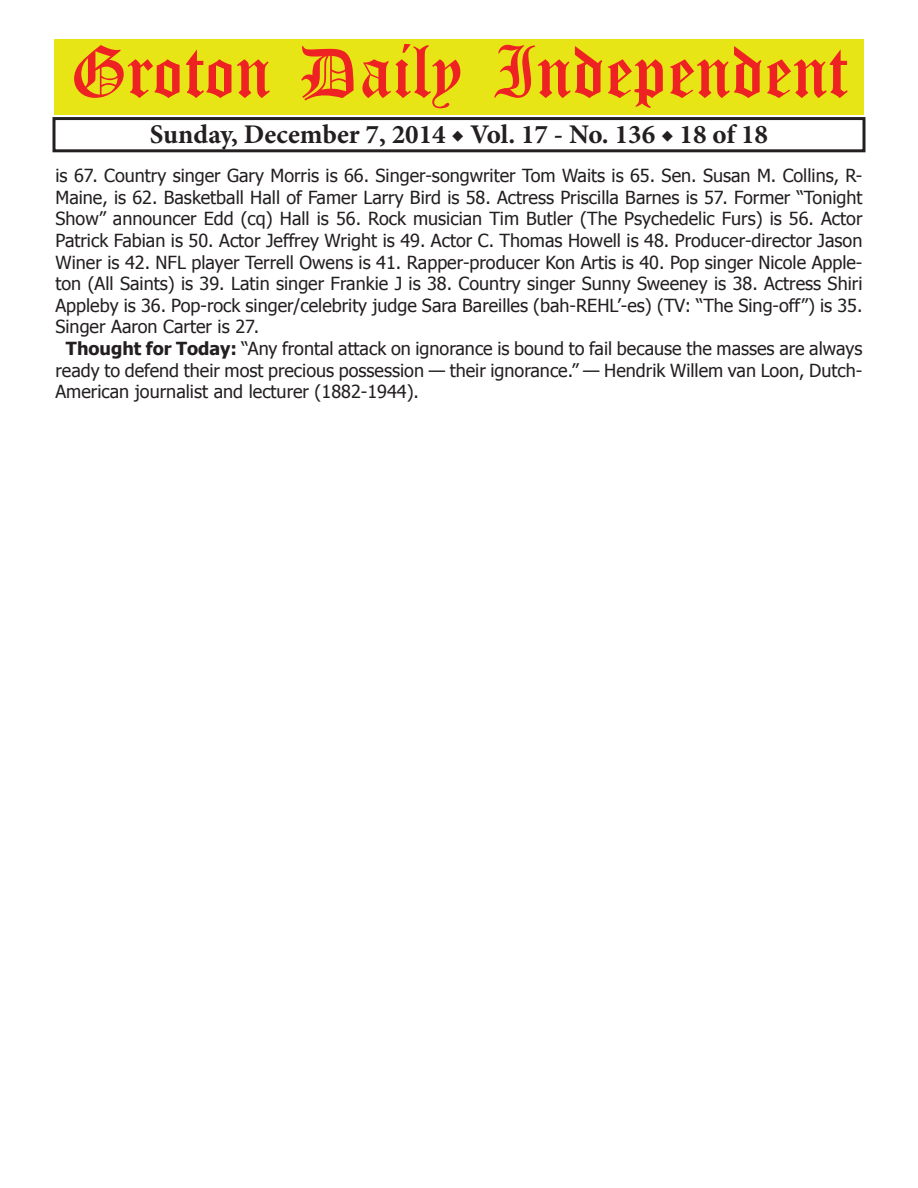
<style>
.page{position:relative;width:918px;height:1188px;background:#fff}
.page>*{position:absolute;margin:0;border:0;box-sizing:border-box;transform-origin:0 0}
.t1{font:54px "Old English Five";color:#ee2123}
.t2{font:700 27px "Minion Pro";color:#231f20}
.t3{font:18px "Tahoma";color:#231f20}
.s1{font-weight:700}
</style>
<div class="page">
<div style="left:52px;top:117px;width:814px;height:35px;border:3px solid #231f20"></div>
<div style="left:54px;top:40px;width:810px;height:75px;background:#e7e515"></div>
<h1 class="t1" style="left:70px;top:47px;width:779px">Groton Daily Independent</h1>
<h2 class="t2" style="left:150px;top:116px;width:620px">Sunday, December 7, 2014 ◆ Vol. 17 - No. 136 ◆ 18 of 18</h2>
<p class="t3" style="left:56px;top:164px;width:808px">is 67. Country singer Gary Morris is 66. Singer-songwriter Tom Waits is 65. Sen. Susan M. Collins, R-</p>
<p class="t3" style="left:56px;top:185px;width:809px">Maine, is 62. Basketball Hall of Famer Larry Bird is 58. Actress Priscilla Barnes is 57. Former “Tonight</p>
<p class="t3" style="left:56px;top:207px;width:809px">Show” announcer Edd (cq) Hall is 56. Rock musician Tim Butler (The Psychedelic Furs) is 56. Actor</p>
<p class="t3" style="left:56px;top:228px;width:808px">Patrick Fabian is 50. Actor Jeffrey Wright is 49. Actor C. Thomas Howell is 48. Producer-director Jason</p>
<p class="t3" style="left:56px;top:250px;width:808px">Winer is 42. NFL player Terrell Owens is 41. Rapper-producer Kon Artis is 40. Pop singer Nicole Apple-</p>
<p class="t3" style="left:56px;top:272px;width:808px">ton (All Saints) is 39. Latin singer Frankie J is 38. Country singer Sunny Sweeney is 38. Actress Shiri</p>
<p class="t3" style="left:56px;top:293px;width:808px">Appleby is 36. Pop-rock singer/celebrity judge Sara Bareilles (bah-REHL’-es) (TV: “The Sing-off”) is 35.</p>
<p class="t3" style="left:56px;top:315px;width:205px">Singer Aaron Carter is 27.</p>
<p class="t3" style="left:66px;top:336px;width:798px"><span class="s1">Thought for Today:</span> “Any frontal attack on ignorance is bound to fail because the masses are always</p>
<p class="t3" style="left:56px;top:358px;width:808px">ready to defend their most precious possession — their ignorance.” — Hendrik Willem van Loon, Dutch-</p>
<p class="t3" style="left:56px;top:380px;width:365px">American journalist and lecturer (1882-1944).</p>
</div>
